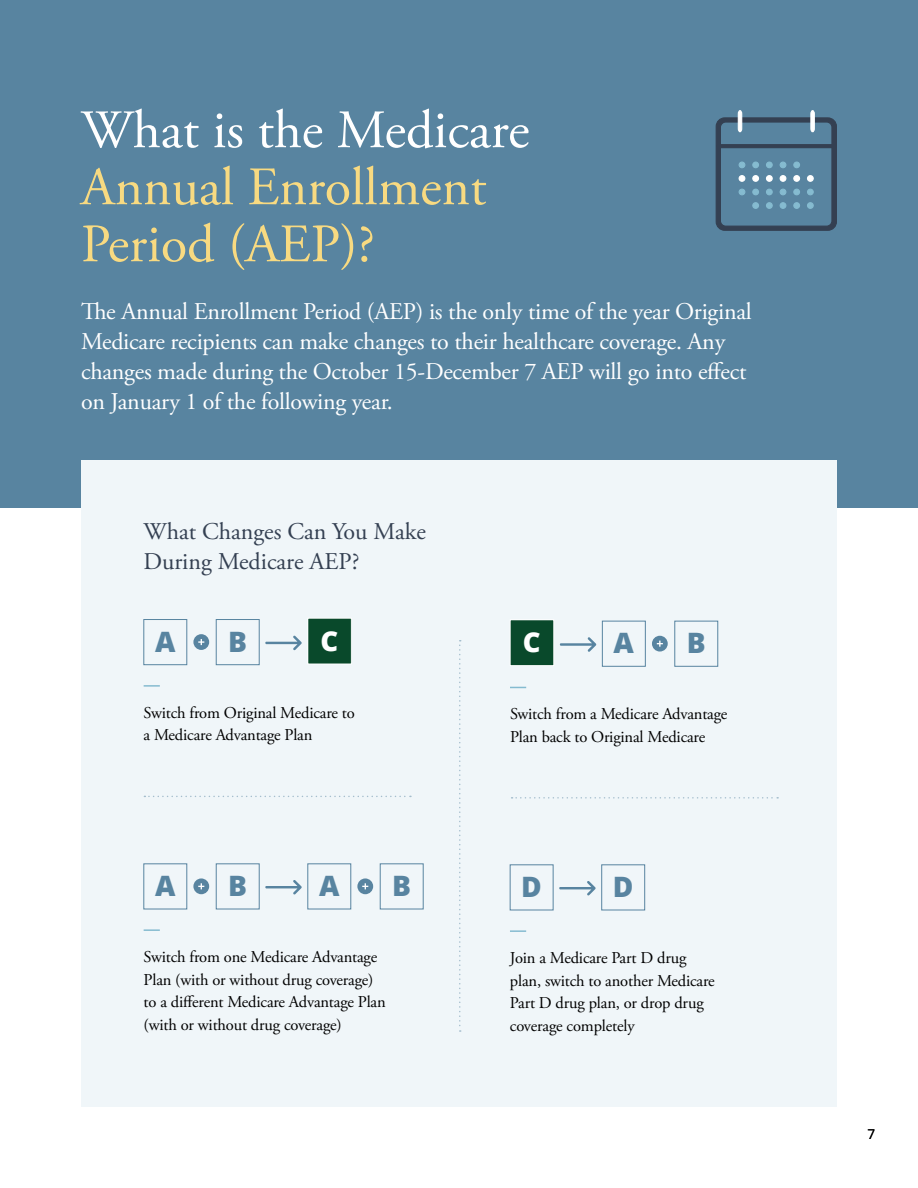
<style>
.page{position:relative;width:918px;height:1188px;background:#fff}
.page>*{position:absolute;margin:0;border:0;box-sizing:border-box;transform-origin:0 0}
.Smaller_H2{font:54px/57px "Adobe Garamond Pro";color:#f8da81}
.t1{font:800 28.05px "Open Sans";color:#5884a0}
.t2{font:800 27.45px "Open Sans";color:#fff}
.Small_Subheading{font:24px/30px "Adobe Garamond Pro";letter-spacing:-.01em;color:#fff}
.Open_Sans{font:24px/30px "Adobe Garamond Pro";color:#344052}
.Small_Body{font:16.5px/22.5px "Adobe Garamond Pro";letter-spacing:-.01em;color:#000}
.t3{font:13.5px "Open Sans";color:#000}
.s1{color:#fff}
</style>
<div class="page">
<div style="left:0;top:0;width:918px;height:508px;background:#5884a0"></div>
<svg style="left:715px;top:110px;width:122px;height:121px"></svg>
<div style="left:780px;top:202px;width:6px;height:7px;background:#85bbd0;border:1px solid #85bbd0;border-radius:50%"></div>
<div style="left:793px;top:162px;width:7px;height:6px;background:#85bbd0;border:1px solid #85bbd0;border-radius:50%"></div>
<div style="left:793px;top:175px;width:7px;height:7px;background:#fff;border:1px solid #fff;border-radius:50%"></div>
<svg style="left:793px;top:189px;width:7px;height:6px"></svg>
<div style="left:793px;top:202px;width:7px;height:7px;background:#85bbd0;border:1px solid #85bbd0;border-radius:50%"></div>
<svg style="left:766px;top:162px;width:7px;height:6px"></svg>
<div style="left:766px;top:175px;width:7px;height:7px;background:#fff;border:1px solid #fff;border-radius:50%"></div>
<svg style="left:766px;top:189px;width:7px;height:6px"></svg>
<div style="left:766px;top:202px;width:7px;height:7px;background:#85bbd0;border:1px solid #85bbd0;border-radius:50%"></div>
<div style="left:81px;top:460px;width:756px;height:647px;background:#f0f6f9"></div>
<svg style="left:144px;top:685px;width:16px;height:2px"></svg>
<div style="left:308px;top:618px;width:43px;height:46px;background:#09492b"></div>
<div style="left:144px;top:619px;width:43px;height:46px;border:1px solid #5884a0"></div>
<div style="left:216px;top:619px;width:43px;height:46px;border:1px solid #5884a0"></div>
<div style="left:193px;top:634px;width:16px;height:16px;background:#5884a0;border-radius:50%"></div>
<svg style="left:198px;top:639px;width:6px;height:6px"></svg>
<svg style="left:265px;top:636px;width:37px;height:14px"></svg>
<svg style="left:144px;top:929px;width:16px;height:2px"></svg>
<div style="left:193px;top:878px;width:16px;height:16px;background:#5884a0;border-radius:50%"></div>
<svg style="left:198px;top:883px;width:6px;height:6px"></svg>
<div style="left:357px;top:878px;width:16px;height:16px;background:#5884a0;border-radius:50%"></div>
<svg style="left:362px;top:883px;width:6px;height:6px"></svg>
<svg style="left:265px;top:880px;width:37px;height:15px"></svg>
<svg style="left:510px;top:930px;width:16px;height:2px"></svg>
<svg style="left:559px;top:881px;width:37px;height:15px"></svg>
<svg style="left:510px;top:687px;width:16px;height:1px"></svg>
<div style="left:510px;top:620px;width:44px;height:46px;background:#09492b"></div>
<div style="left:602px;top:621px;width:44px;height:45px;border:1px solid #5884a0"></div>
<div style="left:675px;top:621px;width:43px;height:45px;border:1px solid #5884a0"></div>
<div style="left:652px;top:636px;width:16px;height:16px;background:#5884a0;border-radius:50%"></div>
<svg style="left:657px;top:641px;width:6px;height:6px"></svg>
<svg style="left:560px;top:637px;width:36px;height:15px"></svg>
<svg style="left:144px;top:796px;width:267px;height:1px"></svg>
<svg style="left:459px;top:640px;width:2px;height:392px"></svg>
<svg style="left:512px;top:797px;width:266px;height:2px"></svg>
<p class="Smaller_H2" style="left:81px;top:103px;width:450px"><span class="s1">What is the Medicare<br></span>Annual Enrollment<br>Period (AEP)?</p>
<p class="Small_Subheading" style="left:81px;top:297px;width:672px">The Annual Enrollment Period (AEP) is the only time of the year Original Medicare recipients can make changes to their healthcare coverage. Any changes made during the October 15-December 7 AEP will go into effect on January 1 of the following year.</p>
<p class="Open_Sans" style="left:144px;top:517px;width:284px">What Changes Can You Make<br>During Medicare AEP?</p>
<p class="t1" style="left:155px;top:620px;width:22px">A</p>
<p class="t1" style="left:228px;top:620px;width:20px">B</p>
<p class="t2" style="left:321px;top:620px;width:19px">C</p>
<p class="t2" style="left:523px;top:621px;width:19px">C</p>
<p class="t1" style="left:614px;top:622px;width:22px">A</p>
<p class="t1" style="left:687px;top:622px;width:20px">B</p>
<p class="Small_Body" style="left:144px;top:702px;width:213px">Switch from Original Medicare to a Medicare Advantage Plan</p>
<p class="Small_Body" style="left:510px;top:704px;width:219px">Switch from a Medicare Advantage<br>Plan back to Original Medicare</p>
<p class="t1" style="left:155px;top:864px;width:22px">A</p>
<p class="t1" style="left:228px;top:864px;width:20px">B</p>
<p class="t1" style="left:319px;top:864px;width:22px">A</p>
<p class="t1" style="left:392px;top:864px;width:20px">B</p>
<p class="t1" style="left:521px;top:865px;width:22px">D</p>
<p class="t1" style="left:613px;top:865px;width:22px">D</p>
<p class="Small_Body" style="left:144px;top:946px;width:244px">Switch from one Medicare Advantage Plan (with or without drug coverage) to a different Medicare Advantage Plan (with or without drug coverage)</p>
<p class="Small_Body" style="left:510px;top:947px;width:206px">Join a Medicare Part D drug plan, switch to another Medicare<br>Part D drug plan, or drop drug coverage completely</p>
<p class="t3" style="left:868px;top:1124px;width:9px">7</p>
</div>
